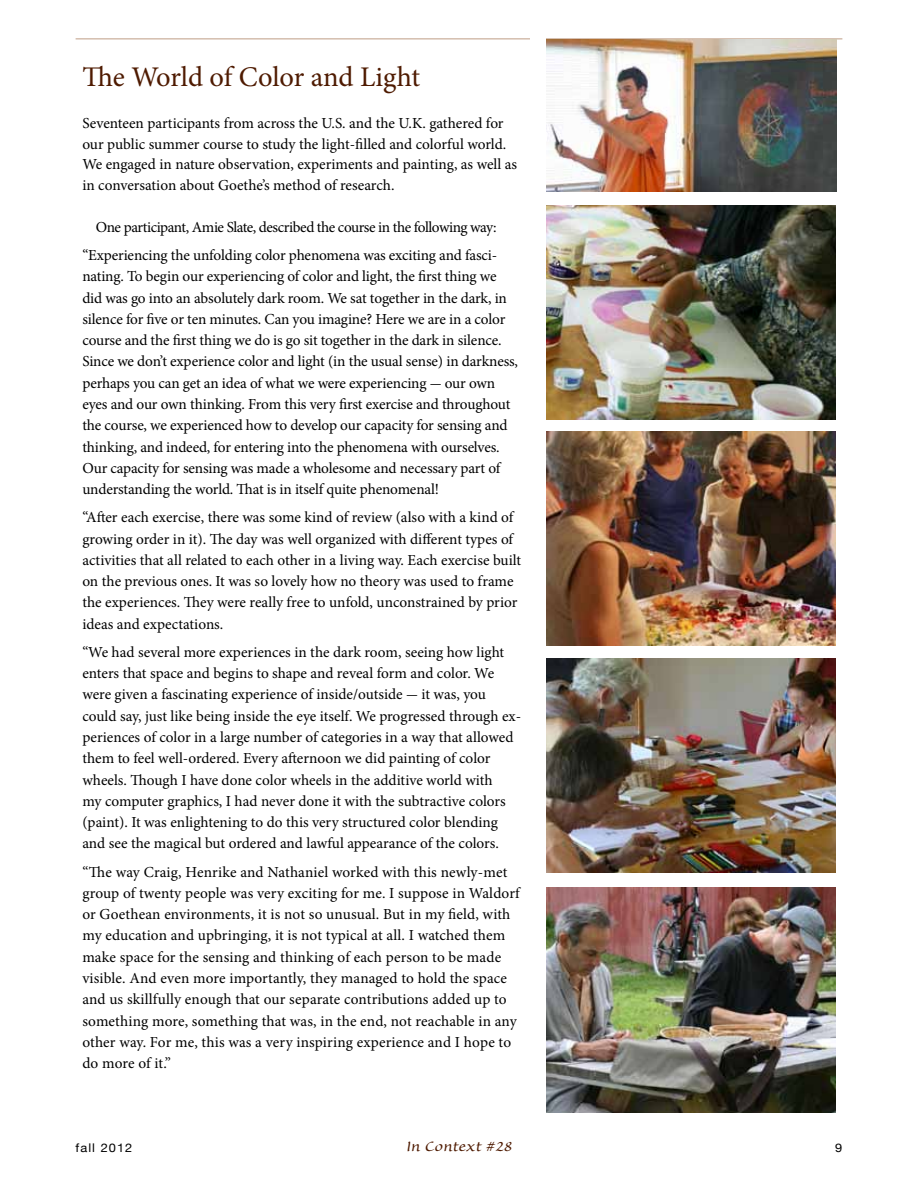
<style>
.page{position:relative;width:918px;height:1188px;background:#fff}
.page>*{position:absolute;margin:0;border:0;box-sizing:border-box;transform-origin:0 0}
.t1{font:28.5px "Minion Pro";letter-spacing:-.005em;color:#4e1a00}
.t2{font:18px "Sanvito";color:#4e1a00;scale:1.05 1}
.t3{font:15.3px/21.3px "Minion Pro";letter-spacing:-.005em;color:#000}
.t4{font:12px "Helvetica Neue";letter-spacing:.08em;color:#000;scale:1.07 1}
</style>
<div class="page">
<hr style="left:76px;top:39px;width:766px;height:1px;background:#be9d84">
<img style="left:547px;top:206px;width:289px;height:213px">
<img style="left:547px;top:432px;width:289px;height:214px">
<img style="left:547px;top:659px;width:289px;height:214px">
<img style="left:547px;top:888px;width:289px;height:224px">
<img style="left:547px;top:39px;width:290px;height:153px">
<div style="left:530px;top:26px;width:15px;height:39px;background:#fff"></div>
<h1 class="t1" style="left:82px;top:57px;width:339px">The World of Color and Light</h1>
<p class="t3" style="left:82px;top:113px;width:436px;line-height:20.7px">Seventeen participants from across the U.S. and the U.K. gathered for our public summer course to study the light-filled and colorful world.<br>We engaged in nature observation, experiments and painting, as well as in conversation about Goethe’s method of research.</p>
<p class="t3" style="left:82px;top:213px;width:416px;line-height:28px;text-align:right">One participant, Amie Slate, described the course in the following way: “Experiencing the unfolding color phenomena was exciting and fasci-</p>
<p class="t3" style="left:82px;top:266px;width:437px">nating. To begin our experiencing of color and light, the first thing we did was go into an absolutely dark room. We sat together in the dark, in silence for five or ten minutes. Can you imagine? Here we are in a color course and the first thing we do is go sit together in the dark in silence.<br>Since we don’t experience color and light (in the usual sense) in darkness, perhaps you can get an idea of what we were experiencing - our own eyes and our own thinking. From this very first exercise and throughout the course, we experienced how to develop our capacity for sensing and thinking, and indeed, for entering into the phenomena with ourselves.<br>Our capacity for sensing was made a wholesome and necessary part of understanding the world. That is in itself quite phenomenal!</p>
<p class="t3" style="left:82px;top:507px;width:440px">“After each exercise, there was some kind of review (also with a kind of growing order in it). The day was well organized with different types of activities that all related to each other in a living way. Each exercise built on the previous ones. It was so lovely how no theory was used to frame the experiences. They were really free to unfold, unconstrained by prior ideas and expectations.</p>
<p class="t3" style="left:82px;top:641px;width:440px">“We had several more experiences in the dark room, seeing how light enters that space and begins to shape and reveal form and color. We were given a fascinating experience of inside/outside - it was, you could say, just like being inside the eye itself. We progressed through ex&shy;periences of color in a large number of categories in a way that allowed them to feel well-ordered. Every afternoon we did painting of color wheels. Though I have done color wheels in the additive world with<br>my computer graphics, I had never done it with the subtractive colors (paint). It was enlightening to do this very structured color blending and see the magical but ordered and lawful appearance of the colors.</p>
<p class="t3" style="left:82px;top:861px;width:439px">“The way Craig, Henrike and Nathaniel worked with this newly-met group of twenty people was very exciting for me. I suppose in Waldorf or Goethean environments, it is not so unusual. But in my field, with my education and upbringing, it is not typical at all. I watched them make space for the sensing and thinking of each person to be made visible. And even more importantly, they managed to hold the space and us skillfully enough that our separate contributions added up to something more, something that was, in the end, not reachable in any other way. For me, this was a very inspiring experience and I hope to do more of it.”</p>
<p class="t4" style="left:76px;top:1137px;width:55px">fall 2012</p>
<p class="t2" style="left:406px;top:1138px;width:104px">In Context #28</p>
<p class="t4" style="left:835px;top:1137px;width:8px">9</p>
</div>
